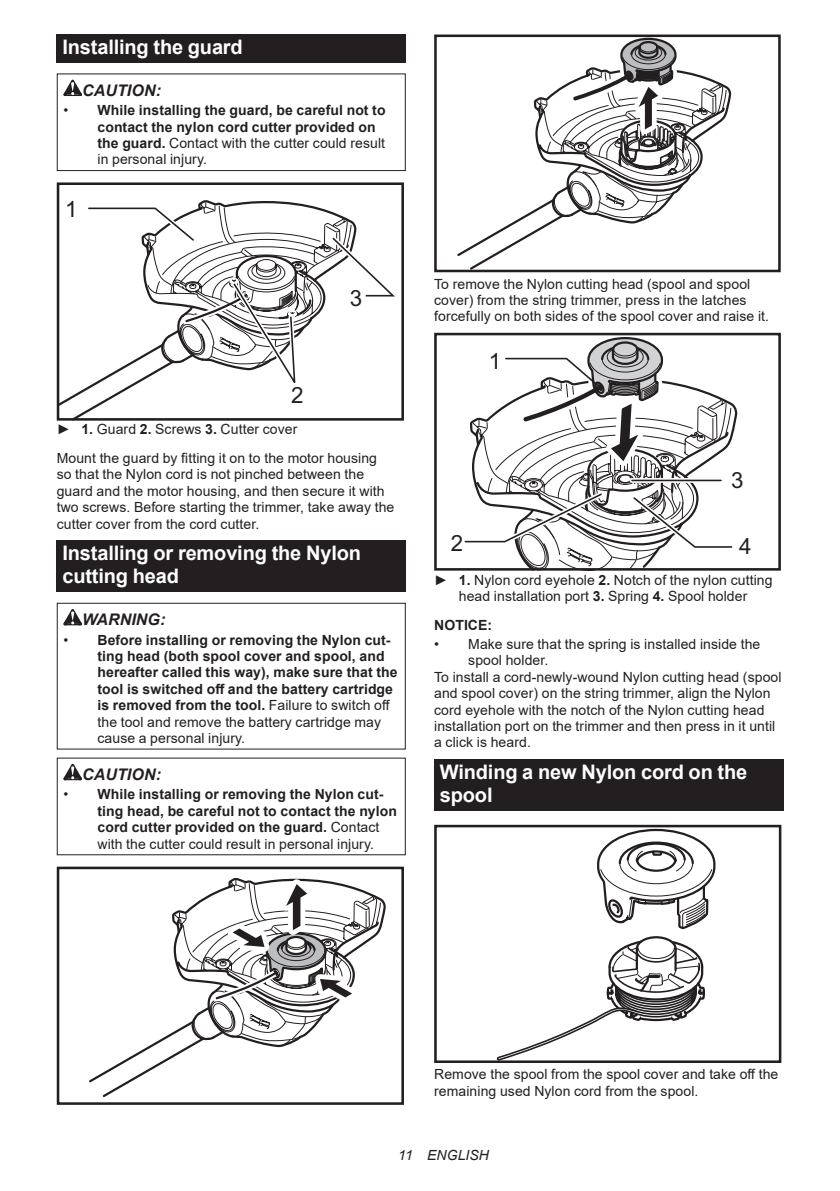
<style>
.page{position:relative;width:840px;height:1191px;background:#fff}
.page>*{position:absolute;margin:0;border:0;box-sizing:border-box;transform-origin:0 0}
.t1{font:22.4px "Arial";color:#231f20}
.t2{font:700 20px/23.4px "Arial";letter-spacing:-.01em;color:#fff}
.t3{font:italic 700 16px "Arial";letter-spacing:.005em;color:#231f20}
.t4{font:14px/16.4px "Arial";letter-spacing:.005em;color:#231f20}
.t5{font:700 14px/16.4px "Arial";letter-spacing:.005em;color:#231f20}
.t6{font:italic 14px "Arial";letter-spacing:.005em;color:#231f20}
.s1{font-weight:400}
.s2{font-weight:700}
</style>
<div class="page">
<div style="left:57px;top:34px;width:348px;height:29px;background:#231f20"></div>
<svg style="left:63px;top:80px;width:19px;height:16px"></svg>
<div style="left:57px;top:73px;width:348px;height:98px;border:1px solid #231f20"></div>
<svg style="left:57px;top:182px;width:347px;height:238px"></svg>
<div style="left:57px;top:540px;width:348px;height:52px;background:#231f20"></div>
<svg style="left:63px;top:609px;width:19px;height:16px"></svg>
<div style="left:57px;top:603px;width:348px;height:146px;border:1px solid #231f20"></div>
<svg style="left:63px;top:764px;width:19px;height:16px"></svg>
<svg style="left:89px;top:877px;width:296px;height:220px"></svg>
<div style="left:57px;top:866px;width:347px;height:238px;border:3px solid #231f20"></div>
<svg style="left:455px;top:34px;width:275px;height:234px"></svg>
<div style="left:434px;top:35px;width:346px;height:237px;border:3px solid #231f20"></div>
<div style="left:434px;top:333px;width:346px;height:237px;border:3px solid #231f20"></div>
<svg style="left:460px;top:333px;width:276px;height:238px"></svg>
<div style="left:434px;top:758px;width:348px;height:52px;background:#231f20"></div>
<svg style="left:496px;top:828px;width:220px;height:231px"></svg>
<div style="left:434px;top:824px;width:347px;height:239px;border:3px solid #231f20"></div>
<h2 class="t2" style="left:62px;top:36px;width:182px">Installing the guard</h2>
<p class="t3" style="left:82px;top:80px;width:80px">CAUTION:</p>
<p class="t5" style="left:97px;top:102px;width:289px;text-indent:-34px"><span class="s1">•</span> While installing the guard, be careful not to contact the nylon cord cutter provided on the guard. <span class="s1">Contact with the cutter could result in personal injury.</span></p>
<h1 class="t1" style="left:65px;top:194px;width:14px">1</h1>
<h1 class="t1" style="left:291px;top:380px;width:14px">2</h1>
<h1 class="t1" style="left:349px;top:283px;width:14px">3</h1>
<p class="t4" style="left:57px;top:415px;width:321px;line-height:28.8px">► <span class="s2">1.</span> Guard <span class="s2">2.</span> Screws <span class="s2">3.</span> Cutter cover<br>Mount the guard by fitting it on to the motor housing</p>
<p class="t4" style="left:57px;top:466px;width:339px">so that the Nylon cord is not pinched between the guard and the motor housing, and then secure it with two screws. Before starting the trimmer, take away the cutter cover from the cord cutter.</p>
<h2 class="t2" style="left:62px;top:541px;width:300px">Installing or removing the Nylon cutting head</h2>
<p class="t3" style="left:82px;top:609px;width:85px">WARNING:</p>
<p class="t5" style="left:97px;top:631px;width:301px;text-indent:-34px"><span class="s1">•</span> Before installing or removing the Nylon cut&shy;ting head (both spool cover and spool, and hereafter called this way), make sure that the tool is switched off and the battery cartridge is removed from the tool. <span class="s1">Failure to switch off the tool and remove the battery cartridge may cause a personal injury.</span></p>
<p class="t3" style="left:82px;top:764px;width:80px">CAUTION:</p>
<p class="t5" style="left:97px;top:786px;width:301px;text-indent:-34px"><span class="s1">•</span> While installing or removing the Nylon cut&shy;ting head, be careful not to contact the nylon cord cutter provided on the guard. <span class="s1">Contact with the cutter could result in personal injury.</span></p>
<p class="t4" style="left:434px;top:275px;width:336px">To remove the Nylon cutting head (spool and spool cover) from the string trimmer, press in the latches forcefully on both sides of the spool cover and raise it.</p>
<h1 class="t1" style="left:488px;top:346px;width:14px">1</h1>
<h1 class="t1" style="left:730px;top:465px;width:14px">3</h1>
<h1 class="t1" style="left:450px;top:528px;width:14px">2</h1>
<h1 class="t1" style="left:738px;top:530px;width:14px">4</h1>
<p class="t4" style="left:434px;top:571px;width:339px;text-align:center">► <span class="s2">1.</span> Nylon cord eyehole <span class="s2">2.</span> Notch of the nylon cutting head installation port <span class="s2">3.</span> Spring <span class="s2">4.</span> Spool holder</p>
<p class="t5" style="left:434px;top:617px;width:60px">NOTICE:</p>
<p class="t4" style="left:434px;top:636px;width:327px">• Make sure that the spring is installed inside the</p>
<p class="t4" style="left:468px;top:652px;width:81px">spool holder.</p>
<p class="t4" style="left:434px;top:668px;width:348px">To install a cord-newly-wound Nylon cutting head (spool</p>
<p class="t4" style="left:434px;top:685px;width:338px">and spool cover) on the string trimmer, align the Nylon</p>
<p class="t4" style="left:434px;top:701px;width:331px">cord eyehole with the notch of the Nylon cutting head</p>
<p class="t4" style="left:434px;top:717px;width:342px">installation port on the trimmer and then press in it until</p>
<p class="t4" style="left:434px;top:734px;width:98px">a click is heard.</p>
<h2 class="t2" style="left:439px;top:760px;width:309px">Winding a new Nylon cord on the spool</h2>
<p class="t4" style="left:434px;top:1066px;width:345px">Remove the spool from the spool cover and take off the remaining used Nylon cord from the spool.</p>
<p class="t6" style="left:398px;top:1146px;width:92px">11 ENGLISH</p>
</div>
